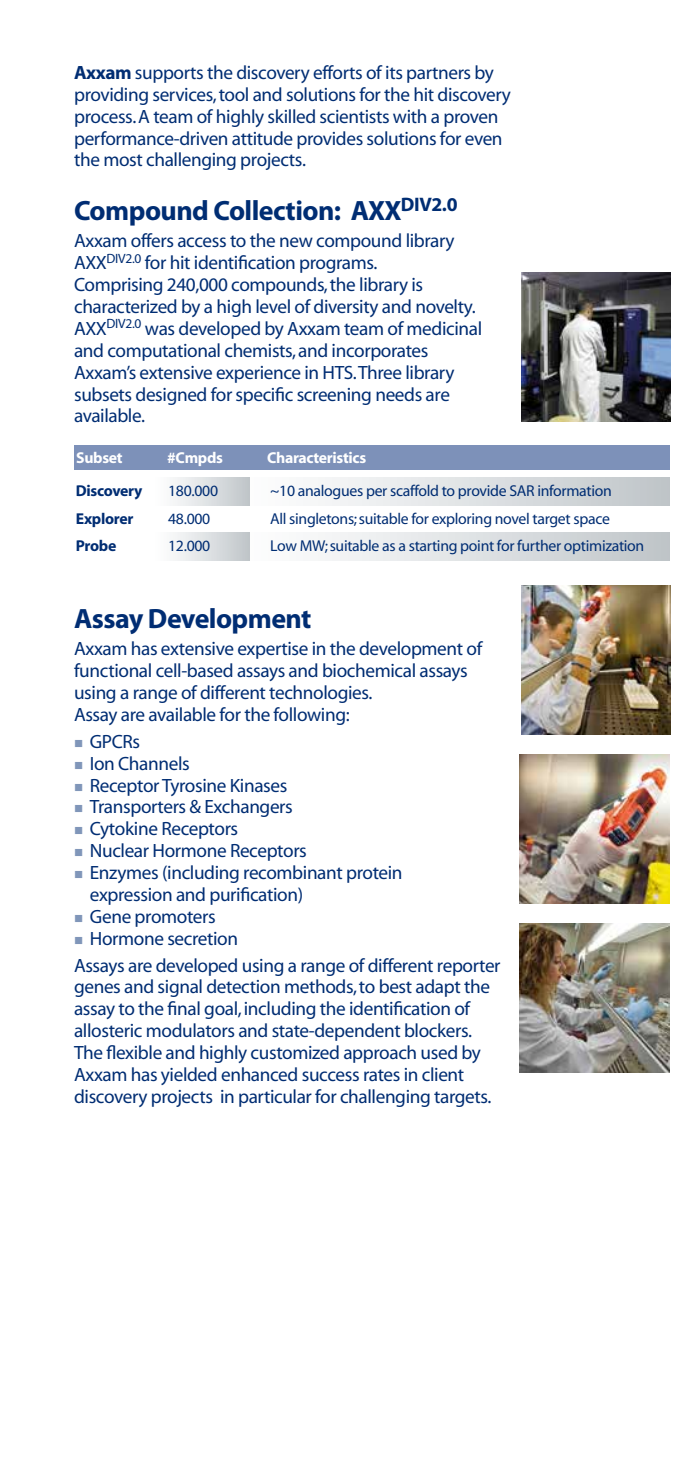
<style>
.page{position:relative;width:695px;height:1474px;background:#fff}
.page>*{position:absolute;margin:0;border:0;box-sizing:border-box;transform-origin:0 0}
.t1{font:700 28px "Myriad";letter-spacing:-.02em;color:#002d73}
.t2{font:19.25px/21.9px "Myriad";letter-spacing:-.02em;color:#002d73}
.t3{font:15.75px/27.1px "Myriad";letter-spacing:-.02em;color:#002d73}
.t4{font:700 15.75px "Myriad";letter-spacing:-.02em;color:#fff}
.t5{font:700 15.75px/27.1px "Myriad";letter-spacing:-.02em;color:#002d73}
.s1{font-weight:700}
.s2{font-family:"Myriad Pro"}
</style>
<div class="page">
<img style="left:521px;top:585px;width:149px;height:149px">
<img style="left:519px;top:754px;width:150px;height:149px">
<img style="left:519px;top:923px;width:150px;height:149px">
<div style="left:220px;top:477px;width:449px;height:28px;background:linear-gradient(to right,#fff,#c1c7ca)"></div>
<div style="left:220px;top:533px;width:449px;height:27px;background:linear-gradient(to right,#fff,#c1c7ca)"></div>
<div style="left:152px;top:477px;width:97px;height:28px;background:linear-gradient(to right,#fff,#c2c8cb)"></div>
<div style="left:152px;top:533px;width:97px;height:27px;background:linear-gradient(to right,#fff,#c2c8cb)"></div>
<div style="left:74px;top:445px;width:595px;height:24px;background:#7d91b9"></div>
<img style="left:521px;top:272px;width:149px;height:149px">
<p class="t2" style="left:74px;top:62px;width:438px"><span class="s1">Axxam</span> supports the discovery efforts of its partners by providing services, tool and solutions for the hit discovery process. A team of highly skilled scientists with a proven performance-driven attitude provides solutions for even the most challenging projects.</p>
<h1 class="t1" style="left:74px;top:197px;width:385px">Compound Coll<span class="s2">ection: AXX</span><sup>DIV2.0</sup></h1>
<p class="t2" style="left:74px;top:231px;width:409px">Axxam offers access to the new compound library AXX<sup>DIV2.0</sup> for hit identification programs.<br>Comprising 240,000 compounds, the library is characterized by a high level of diversity and novelty.<br>AXX<sup>DIV2.0</sup> was developed by Axxam team of medicinal and computational chemists, and incorporates Axxam’s extensive experience in HTS.Three library subsets designed for specific screening needs are available.</p>
<p class="t4" style="left:76px;top:450px;width:48px">Subset</p>
<p class="t4" style="left:167px;top:450px;width:57px">#Cmpds</p>
<p class="t4" style="left:267px;top:450px;width:101px">Characteristics</p>
<p class="t5" style="left:76px;top:478px;width:68px">Discovery<br>Explorer<br>Probe</p>
<p class="t3" style="left:168px;top:478px;width:51px">180.000<br>48.000<br>12.000</p>
<p class="t3" style="left:270px;top:478px;width:375px">~10 analogues per scaffold to provide SAR information<br>All singletons; suitable for exploring novel target space<br>Low MW; suitable as a starting point for further optimization</p>
<h1 class="t1" style="left:74px;top:604px;width:239px">Assay Development</h1>
<p class="t2" style="left:74px;top:638px;width:409px">Axxam has extensive expertise in the development of functional cell-based assays and biochemical assays using a range of different technologies.<br>Assay are available for the following:</p>
<p class="t2" style="left:90px;top:731px;width:314px">GPCRs<br>Ion Channels<br>Receptor Tyrosine Kinases<br>Transporters &amp; Exchangers<br>Cytokine Receptors<br>Nuclear Hormone Receptors<br>Enzymes (including recombinant protein expression and purification)<br>Gene promoters<br>Hormone secretion</p>
<p class="t2" style="left:74px;top:955px;width:428px">Assays are developed using a range of different reporter genes and signal detection methods, to best adapt the assay to the final goal, including the identification of allosteric modulators and state-dependent blockers.<br>The flexible and highly customized approach used by Axxam has yielded enhanced success rates in client discovery projects in particular for challenging targets.</p>
</div>
